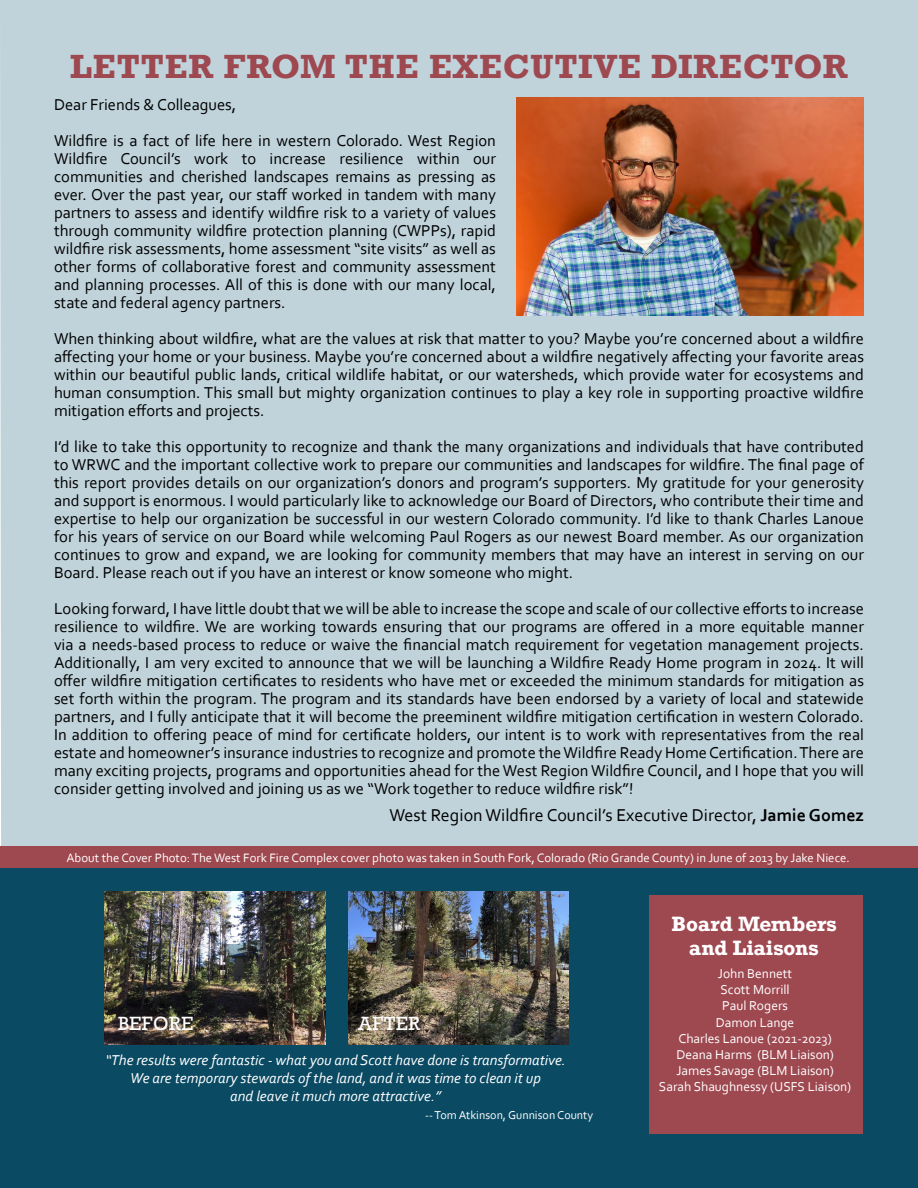
<style>
.page{position:relative;width:918px;height:1188px;background:#fff}
.page>*{position:absolute;margin:0;border:0;box-sizing:border-box;transform-origin:0 0}
.t1{font:700 31.5px "Rockwell";letter-spacing:.03em;color:#9e4850}
.t2{font:700 19.5px/23.4px "Rockwell";color:#fff;text-align:center}
.t3{font:18px "Corbel";color:#000}
.t4{font:18px "Rockwell";letter-spacing:.02em;color:#fff}
.t5{font:16.5px/18px "Corbel";color:#000;text-align:justify}
.t6{font:italic 15px/18px "Corbel";color:#fff;text-align:center}
.t7{font:13.5px/16.2px "Corbel";color:#fff;text-align:center}
.t8{font:12.75px "Corbel";color:#fff}
.t9{font:12px "Corbel";color:#fff}
.s1{font-weight:700}
</style>
<div class="page">
<div style="left:0;top:0;width:918px;height:847px;background:#c0d3db"></div>
<img style="left:516px;top:98px;width:348px;height:217px">
<div style="left:0;top:868px;width:918px;height:320px;background:#0a4a63"></div>
<div style="left:649px;top:895px;width:213px;height:239px;background:#9e4850"></div>
<div style="left:0;top:847px;width:918px;height:21px;background:#9e4850"></div>
<img style="left:105px;top:891px;width:220px;height:154px">
<img style="left:348px;top:891px;width:220px;height:154px">
<h1 class="t1" style="left:70px;top:46px;width:779px">LETTER FROM THE EXECUTIVE DIRECTOR</h1>
<p class="t5" style="left:54px;top:86px;width:443px;line-height:36px">Dear Friends &amp; Colleagues,<br>Wildfire is a fact of life here in western Colorado. West Region</p>
<p class="t5" style="left:54px;top:149px;width:444px">Wildfire Council’s work to increase resilience within our communities and cherished landscapes remains as pressing as ever. Over the past year, our staff worked in tandem with many partners to assess and identify wildfire risk to a variety of values through community wildfire protection planning (CWPPs), rapid wildfire risk assessments, home assessment “site visits” as well as other forms of collaborative forest and community assessment and planning processes. All of this is done with our many local, state and federal agency partners.</p>
<p class="t5" style="left:54px;top:329px;width:812px">When thinking about wildfire, what are the values at risk that matter to you? Maybe you’re concerned about a wildfire affecting your home or your business. Maybe you’re concerned about a wildfire negatively affecting your favorite areas within our beautiful public lands, critical wildlife habitat, or our watersheds, which provide water for ecosystems and human consumption. This small but mighty organization continues to play a key role in supporting proactive wildfire mitigation efforts and projects.</p>
<p class="t5" style="left:54px;top:437px;width:812px">I’d like to take this opportunity to recognize and thank the many organizations and individuals that have contributed to WRWC and the important collective work to prepare our communities and landscapes for wildfire. The final page of this report provides details on our organization’s donors and program’s supporters. My gratitude for your generosity and support is enormous. I would particularly like to acknowledge our Board of Directors, who contribute their time and expertise to help our organization be successful in our western Colorado community. I’d like to thank Charles Lanoue for his years of service on our Board while welcoming Paul Rogers as our newest Board member. As our organization continues to grow and expand, we are looking for community members that may have an interest in serving on our Board. Please reach out if you have an interest or know someone who might.</p>
<p class="t5" style="left:54px;top:599px;width:812px">Looking forward, I have little doubt that we will be able to increase the scope and scale of our collective efforts to increase resilience to wildfire. We are working towards ensuring that our programs are offered in a more equitable manner via a needs-based process to reduce or waive the financial match requirement for vegetation management projects.<br>Additionally, I am very excited to announce that we will be launching a Wildfire Ready Home program in 2024. It will offer wildfire mitigation certificates to residents who have met or exceeded the minimum standards for mitigation as set forth within the program. The program and its standards have been endorsed by a variety of local and statewide partners, and I fully anticipate that it will become the preeminent wildfire mitigation certification in western Colorado.<br>In addition to offering peace of mind for certificate holders, our intent is to work with representatives from the real estate and homeowner’s insurance industries to recognize and promote the Wildfire Ready Home Certification. There are many exciting projects, programs and opportunities ahead for the West Region Wildfire Council, and I hope that you will consider getting involved and joining us as we “Work together to reduce wildfire risk”!</p>
<p class="t3" style="left:389px;top:804px;width:476px">West Region Wildfire Council’s Executive Director, <span class="s1">Jamie Gomez</span></p>
<p class="t8" style="left:67px;top:850px;width:785px">About the Cover Photo: The West Fork Fire Complex cover photo was taken in South Fork, Colorado (Rio Grande County) in June of 2013 by Jake Niece.</p>
<p class="t4" style="left:118px;top:1012px;width:77px">BEFORE</p>
<p class="t4" style="left:358px;top:1012px;width:64px">AFTER</p>
<p class="t6" style="left:105px;top:1051px;width:462px">“The results were fantastic - what you and Scott have done is transformative.<br>We are temporary stewards of the land, and it was time to clean it up<br>and leave it much more attractive.”</p>
<p class="t9" style="left:425px;top:1107px;width:170px">-- Tom Atkinson, Gunnison County</p>
<p class="t2" style="left:671px;top:912px;width:167px">Board Members and Liaisons</p>
<p class="t7" style="left:659px;top:965px;width:194px">John Bennett<br>Scott Morrill<br>Paul Rogers<br>Damon Lange<br>Charles Lanoue (2021-2023)<br>Deana Harms (BLM Liaison)<br>James Savage (BLM Liaison)<br>Sarah Shaughnessy (USFS Liaison)</p>
</div>
